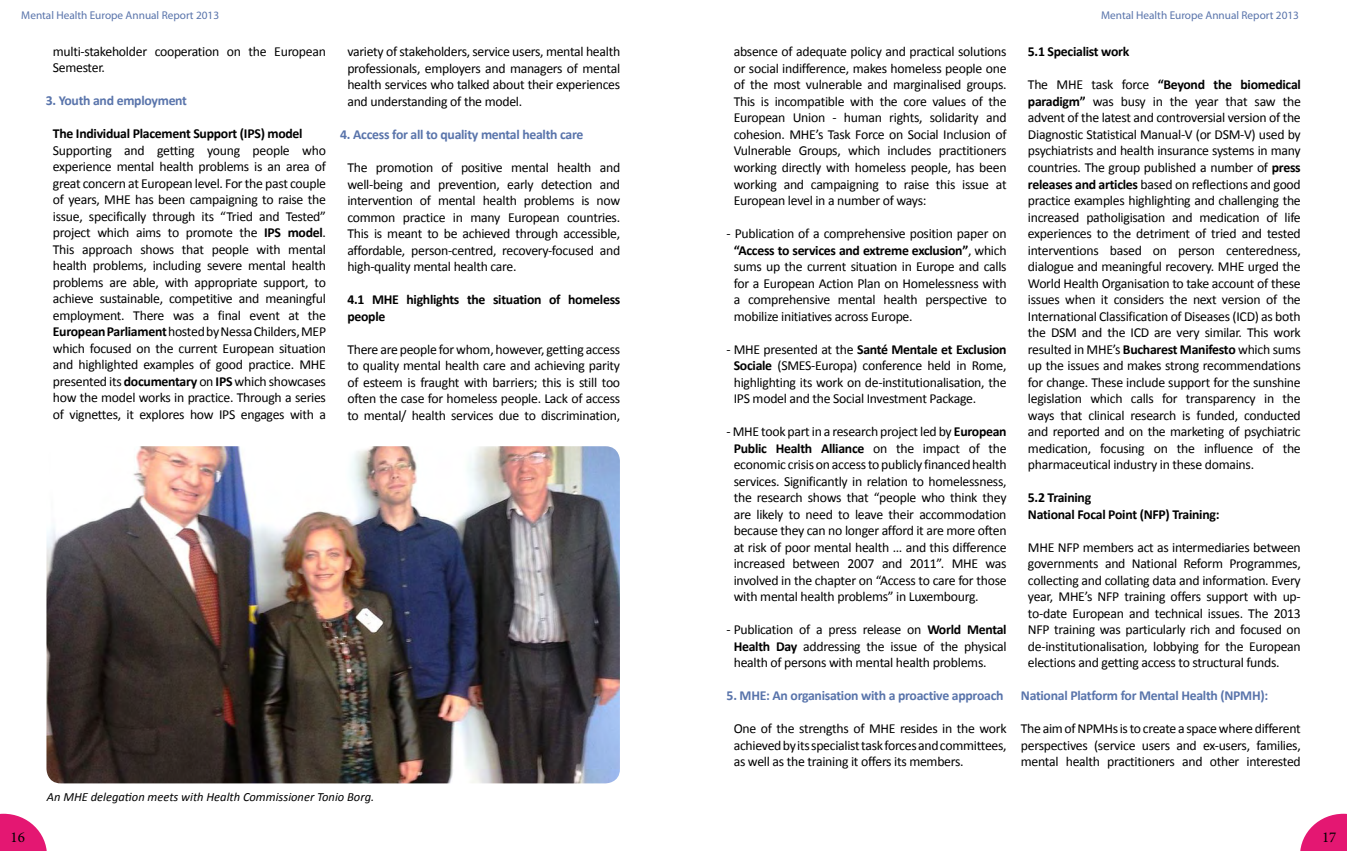
<style>
.page{position:relative;width:1347px;height:851px;background:#fff}
.page>*{position:absolute;margin:0;border:0;box-sizing:border-box;transform-origin:0 0}
.t1{font:15px "Minion Pro";color:#000}
.t2{font:13.75px/16.5px "Calibri";letter-spacing:-.02em;color:#000;text-align:justify}
.t3{font:700 13.75px/16.5px "Calibri";letter-spacing:-.02em;color:#000}
.t4{font:700 13.75px "Calibri";letter-spacing:-.02em;color:#5974ab}
.t5{font:italic 12.5px "Calibri";color:#000}
.t6{font:11.25px "Myriad Pro";color:#5974ab}
.s1{font-weight:700}
</style>
<div class="page">
<svg style="left:0;top:813px;width:47px;height:37px"></svg>
<svg style="left:1300px;top:813px;width:46px;height:37px"></svg>
<img style="left:46px;top:446px;width:574px;height:337px">
<p class="t6" style="left:21px;top:8px;width:199px">Mental Health Europe Annual Report 2013</p>
<p class="t6" style="left:1101px;top:8px;width:199px">Mental Health Europe Annual Report 2013</p>
<p class="t2" style="left:53px;top:43px;width:275px">multi-stakeholder cooperation on the European<br>Semester.</p>
<p class="t4" style="left:46px;top:92px;width:143px">3. Youth and employment</p>
<p class="t3" style="left:53px;top:125px;width:251px">The Individual Placement Support (IPS) model</p>
<p class="t2" style="left:53px;top:142px;width:275px">Supporting and getting young people who experience mental health problems is an area of great concern at European level. For the past couple of years, MHE has been campaigning to raise the issue, specifically through its “Tried and Tested” project which aims to promote the <span class="s1">IPS model</span>.<br>This approach shows that people with mental health problems, including severe mental health problems are able, with appropriate support, to achieve sustainable, competitive and meaningful employment. There was a final event at the <span class="s1">European Parliament</span> hosted by Nessa Childers, MEP which focused on the current European situation and highlighted examples of good practice. MHE presented its <span class="s1">documentary</span> on <span class="s1">IPS</span> which showcases how the model works in practice. Through a series of vignettes, it explores how IPS engages with a</p>
<p class="t2" style="left:347px;top:44px;width:274px">variety of stakeholders, service users, mental health professionals, employers and managers of mental health services who talked about their experiences and understanding of the model.</p>
<p class="t4" style="left:340px;top:126px;width:245px">4. Access for all to quality mental health care</p>
<p class="t2" style="left:347px;top:159px;width:274px">The promotion of positive mental health and well-being and prevention, early detection and intervention of mental health problems is now common practice in many European countries.<br>This is meant to be achieved through accessible, affordable, person-centred, recovery-focused and high-quality mental health care.</p>
<p class="t3" style="left:347px;top:291px;width:274px">4.1 MHE highlights the situation of homeless people</p>
<p class="t2" style="left:347px;top:341px;width:274px">There are people for whom, however, getting access to quality mental health care and achieving parity of esteem is fraught with barriers; this is still too often the case for homeless people. Lack of access to mental/ health services due to discrimination,</p>
<p class="t2" style="left:733px;top:44px;width:274px">absence of adequate policy and practical solutions or social indifference, makes homeless people one of the most vulnerable and marginalised groups.<br>This is incompatible with the core values of the European Union - human rights, solidarity and cohesion. MHE’s Task Force on Social Inclusion of Vulnerable Groups, which includes practitioners working directly with homeless people, has been working and campaigning to raise this issue at European level in a number of ways:</p>
<p class="t2" style="left:733px;top:225px;width:274px;text-indent:-7px">- Publication of a comprehensive position paper on <span class="s1">“Access to services and extreme exclusion”</span>, which sums up the current situation in Europe and calls for a European Action Plan on Homelessness with a comprehensive mental health perspective to mobilize initiatives across Europe.</p>
<p class="t2" style="left:733px;top:341px;width:274px;text-indent:-7px">- MHE presented at the <span class="s1">Santé Mentale et Exclusion Sociale</span> (SMES-Europa) conference held in Rome, highlighting its work on de-institutionalisation, the IPS model and the Social Investment Package.</p>
<p class="t2" style="left:733px;top:423px;width:274px;text-indent:-7px">- MHE took part in a research project led by <span class="s1">European Public Health Alliance</span> on the impact of the economic crisis on access to publicly financed health services. Significantly in relation to homelessness, the research shows that “people who think they are likely to need to leave their accommodation because they can no longer afford it are more often at risk of poor mental health … and this difference increased between 2007 and 2011”. MHE was involved in the chapter on “Access to care for those with mental health problems” in Luxembourg.</p>
<p class="t2" style="left:733px;top:621px;width:274px;text-indent:-7px">- Publication of a press release on <span class="s1">World Mental Health Day</span> addressing the issue of the physical health of persons with mental health problems.</p>
<p class="t4" style="left:726px;top:687px;width:278px">5. MHE: An organisation with a proactive approach</p>
<p class="t2" style="left:733px;top:720px;width:274px">One of the strengths of MHE resides in the work achieved by its specialist task forces and committees, as well as the training it offers its members.</p>
<p class="t3" style="left:1028px;top:44px;width:103px">5.1 Specialist work</p>
<p class="t2" style="left:1028px;top:77px;width:274px">The MHE task force <span class="s1">“Beyond the biomedical paradigm”</span> was busy in the year that saw the advent of the latest and controversial version of the Diagnostic Statistical Manual-V (or DSM-V) used by psychiatrists and health insurance systems in many countries. The group published a number of <span class="s1">press releases and articles</span> based on reflections and good practice examples highlighting and challenging the increased patholigisation and medication of life experiences to the detriment of tried and tested interventions based on person centeredness, dialogue and meaningful recovery. MHE urged the World Health Organisation to take account of these issues when it considers the next version of the International Classification of Diseases (ICD) as both the DSM and the ICD are very similar. This work resulted in MHE’s <span class="s1">Bucharest Manifesto</span> which sums up the issues and makes strong recommendations for change. These include support for the sunshine legislation which calls for transparency in the ways that clinical research is funded, conducted and reported and on the marketing of psychiatric medication, focusing on the influence of the pharmaceutical industry in these domains.</p>
<p class="t3" style="left:1028px;top:489px;width:193px">5.2 Training<br>National Focal Point (NFP) Training:</p>
<p class="t2" style="left:1028px;top:539px;width:274px">MHE NFP members act as intermediaries between governments and National Reform Programmes, collecting and collating data and information. Every year, MHE’s NFP training offers support with up&shy;to-date European and technical issues. The 2013<br>NFP training was particularly rich and focused on de-institutionalisation, lobbying for the European elections and getting access to structural funds.</p>
<p class="t4" style="left:1020px;top:687px;width:249px">National Platform for Mental Health (NPMH):</p>
<p class="t2" style="left:1020px;top:720px;width:281px">The aim of NPMHs is to create a space where different perspectives (service users and ex-users, families, mental health practitioners and other interested</p>
<p class="t5" style="left:47px;top:788px;width:329px">An MHE delegation meets with Health Commissioner Tonio Borg.</p>
<p class="t1" style="left:11px;top:826px;width:16px">16</p>
<p class="t1" style="left:1322px;top:826px;width:16px">17</p>
</div>
